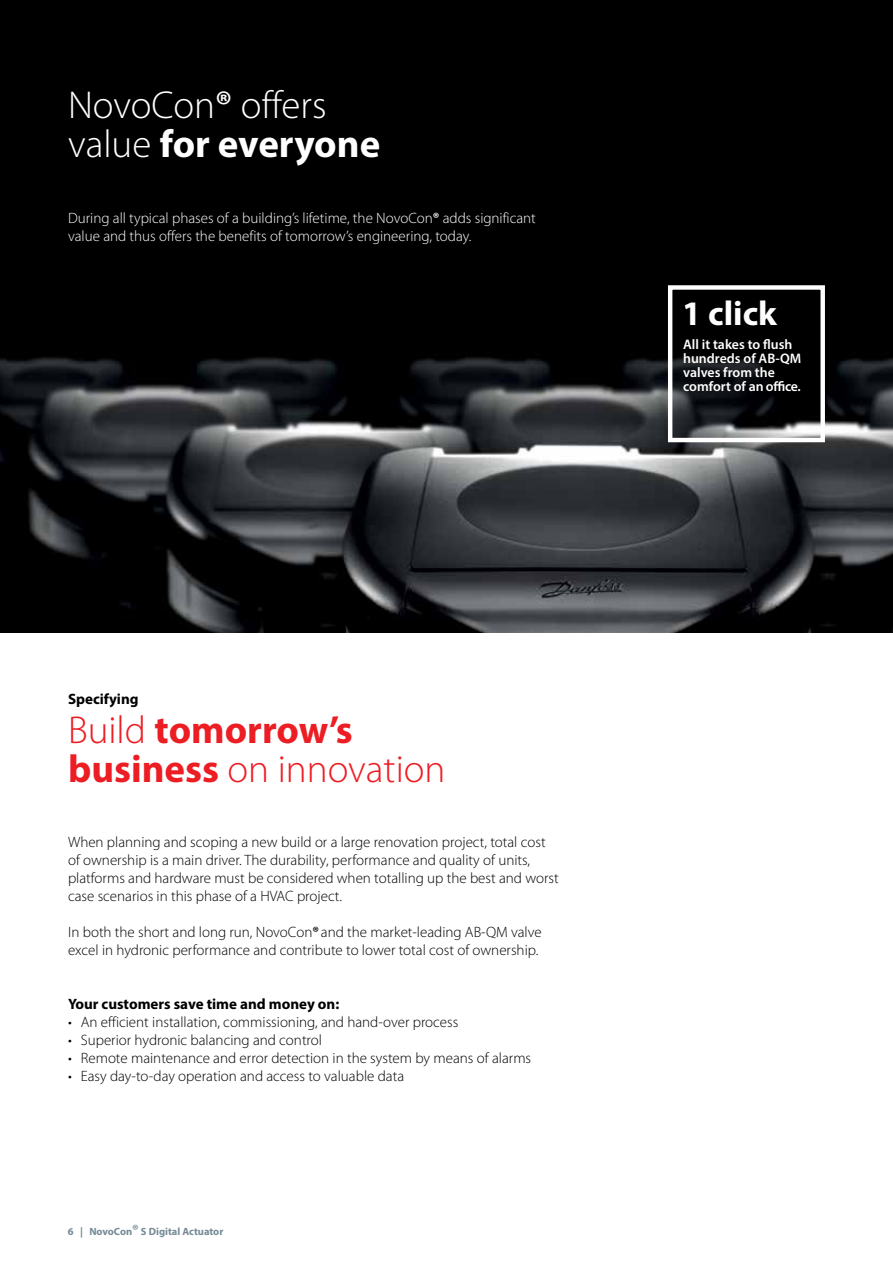
<style>
.page{position:relative;width:893px;height:1263px;background:#fff}
.page>*{position:absolute;margin:0;border:0;box-sizing:border-box;transform-origin:0 0}
.t1{font:700 39px/39px "Myriad Pro";color:#ed1d24}
.t2{font:300 39px/39px "Myriad Pro";color:#fff}
.t3{font:700 34.5px "Myriad Pro";color:#fff}
.t4{font:300 15px/18px "Myriad Pro";color:#000}
.t5{font:300 15px/18px "Myriad Pro";color:#fff}
.t6{font:700 15px "Myriad Pro";color:#000}
.t7{font:600 13.8px/13.8px "Myriad Pro";color:#fff}
.t8{font:700 10.5px "Myriad Pro";color:#748a96}
.s1{font-weight:600}
.s2{font-weight:700}
.s3{font-weight:300}
.s4{font-weight:600;font-size:15px}
</style>
<div class="page">
<img style="left:0;top:0;width:893px;height:632px">
<div style="left:668px;top:285px;width:157px;height:157px;border:4px solid #fff"></div>
<div style="left:674px;top:330px;width:136px;height:70px;background:#000;opacity:.75"></div>
<h1 class="t2" style="left:68px;top:85px;width:314px">NovoCon<span class="s1">®</span> offers value <span class="s2">for everyone</span></h1>
<p class="t5" style="left:68px;top:209px;width:469px">During all typical phases of a building’s lifetime, the NovoCon<span class="s1">®</span> adds significant value and thus offers the benefits of tomorrow’s engineering, today.</p>
<p class="t6" style="left:68px;top:689px;width:72px">Specifying</p>
<h1 class="t1" style="left:68px;top:709px;width:379px"><span class="s3">Build</span> tomorrow’s business <span class="s3">on innovation</span></h1>
<p class="t4" style="left:68px;top:833px;width:492px">When planning and scoping a new build or a large renovation project, total cost of ownership is a main driver. The durability, performance and quality of units, platforms and hardware must be considered when totalling up the best and worst case scenarios in this phase of a HVAC project.</p>
<p class="t4" style="left:68px;top:923px;width:475px">In both the short and long run, NovoCon<span class="s1">®</span> and the market-leading AB-QM valve excel in hydronic performance and contribute to lower total cost of ownership.</p>
<p class="t6" style="left:68px;top:994px;width:273px">Your customers save time and money on:</p>
<p class="t4" style="left:68px;top:1013px;width:392px">• An efficient installation, commissioning, and hand-over process</p>
<p class="t4" style="left:68px;top:1031px;width:256px">• Superior hydronic balancing and control</p>
<p class="t4" style="left:68px;top:1049px;width:465px">• Remote maintenance and error detection in the system by means of alarms</p>
<p class="t4" style="left:68px;top:1067px;width:338px">• Easy day-to-day operation and access to valuable data</p>
<p class="t8" style="left:68px;top:1224px;width:157px">6 | NovoCon<span class="s4">®</span> S Digital Actuator</p>
<h2 class="t3" style="left:682px;top:291px;width:96px">1 click</h2>
<p class="t7" style="left:683px;top:337px;width:120px">All it takes to flush hundreds of AB-QM valves from the comfort of an office.</p>
</div>
